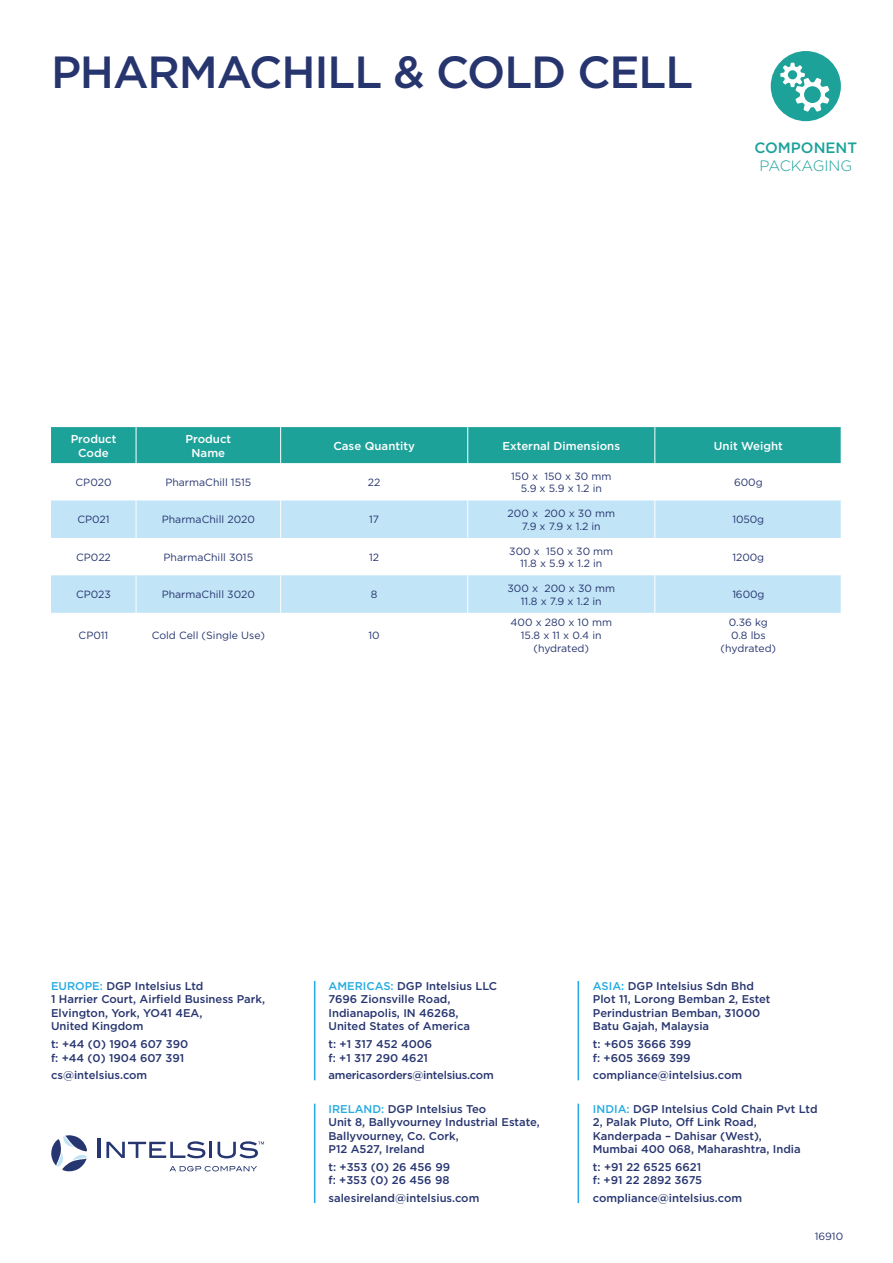
<style>
.page{position:relative;width:893px;height:1263px;background:#fff}
.page>*{position:absolute;margin:0;border:0;box-sizing:border-box;transform-origin:0 0}
.t1{font:500 45px "Gotham";letter-spacing:-.025em;color:#27356f}
.t2{font:500 15px "Gotham";color:#1da29a}
.t3{font:300 15px "Gotham";color:#1da29a}
.t4{font:500 11.4px/13.8px "Gotham";color:#fff;text-align:center}
.t5{font:500 11.25px/13.5px "Gotham";color:#27356f}
.t6{font:500 11.25px "Gotham";letter-spacing:-.02em;color:#27356f}
.t7{font:10.5px/12.6px "Gotham";color:#27356f;text-align:center}
.s1{color:#24aae1}
.s2{color:#00aeef}
</style>
<div class="page">
<div style="left:771px;top:51px;width:70px;height:70px;background:#1da29a;border-radius:50%"></div>
<svg style="left:780px;top:63px;width:49px;height:49px"></svg>
<div style="left:51px;top:427px;width:790px;height:36px;background:#1da29a"></div>
<svg style="left:51px;top:500px;width:790px;height:113px;fill:#c1e4f7"></svg>
<hr style="left:136px;top:427px;width:1px;height:36px;background:#fff">
<hr style="left:280px;top:427px;width:1px;height:36px;background:#fff">
<hr style="left:467px;top:427px;width:1px;height:36px;background:#fff">
<hr style="left:654px;top:427px;width:1px;height:36px;background:#fff">
<hr style="left:136px;top:500px;width:1px;height:38px;background:#fff">
<hr style="left:280px;top:500px;width:1px;height:38px;background:#fff">
<hr style="left:467px;top:500px;width:1px;height:38px;background:#fff">
<hr style="left:654px;top:500px;width:1px;height:38px;background:#fff">
<hr style="left:136px;top:538px;width:1px;height:37px;background:#fff">
<hr style="left:280px;top:538px;width:1px;height:37px;background:#fff">
<hr style="left:467px;top:538px;width:1px;height:37px;background:#fff">
<hr style="left:654px;top:538px;width:1px;height:37px;background:#fff">
<hr style="left:136px;top:575px;width:1px;height:38px;background:#fff">
<hr style="left:280px;top:575px;width:1px;height:38px;background:#fff">
<hr style="left:467px;top:575px;width:1px;height:38px;background:#fff">
<hr style="left:654px;top:575px;width:1px;height:38px;background:#fff">
<hr style="left:314px;top:981px;width:1px;height:99px;background:#24aae1">
<hr style="left:578px;top:981px;width:1px;height:99px;background:#24aae1">
<hr style="left:314px;top:1104px;width:1px;height:99px;background:#24aae1">
<hr style="left:578px;top:1104px;width:1px;height:99px;background:#24aae1">
<svg style="left:51px;top:1135px;width:36px;height:37px"></svg>
<svg style="left:170px;top:1166px;width:87px;height:5px"></svg>
<hr style="left:97px;top:1138px;width:4px;height:20px;background:#263670">
<svg style="left:106px;top:1141px;width:106px;height:17px"></svg>
<svg style="left:218px;top:1141px;width:46px;height:17px"></svg>
<h1 class="t1" style="left:51px;top:45px;width:644px">PHARMACHILL &amp; COLD CELL</h1>
<h2 class="t2" style="left:754px;top:139px;width:104px">COMPONENT</h2>
<h2 class="t3" style="left:759px;top:157px;width:94px">PACKAGING</h2>
<p class="t4" style="left:71px;top:432px;width:47px">Product<br>Code</p>
<p class="t4" style="left:185px;top:432px;width:47px">Product<br>Name</p>
<p class="t4" style="left:333px;top:439px;width:83px">Case Quantity</p>
<p class="t4" style="left:502px;top:439px;width:119px">External Dimensions</p>
<p class="t4" style="left:714px;top:439px;width:70px">Unit Weight</p>
<p class="t7" style="left:76px;top:476px;width:37px">CP020</p>
<p class="t7" style="left:165px;top:476px;width:87px">PharmaChill 1515</p>
<p class="t7" style="left:368px;top:476px;width:14px">22</p>
<p class="t7" style="left:511px;top:470px;width:102px">150 x 150 x 30 mm<br>5.9 x 5.9 x 1.2 in</p>
<p class="t7" style="left:734px;top:476px;width:30px">600g</p>
<p class="t7" style="left:77px;top:513px;width:34px">CP021</p>
<p class="t7" style="left:162px;top:513px;width:95px">PharmaChill 2020</p>
<p class="t7" style="left:369px;top:513px;width:12px">17</p>
<p class="t7" style="left:508px;top:507px;width:109px">200 x 200 x 30 mm<br>7.9 x 7.9 x 1.2 in</p>
<p class="t7" style="left:732px;top:513px;width:33px">1050g</p>
<p class="t7" style="left:76px;top:551px;width:36px">CP022</p>
<p class="t7" style="left:164px;top:551px;width:91px">PharmaChill 3015</p>
<p class="t7" style="left:369px;top:551px;width:12px">12</p>
<p class="t7" style="left:509px;top:544px;width:106px">300 x 150 x 30 mm<br>11.8 x 5.9 x 1.2 in</p>
<p class="t7" style="left:733px;top:551px;width:33px">1200g</p>
<p class="t7" style="left:76px;top:588px;width:36px">CP023</p>
<p class="t7" style="left:162px;top:588px;width:95px">PharmaChill 3020</p>
<p class="t7" style="left:371px;top:588px;width:8px">8</p>
<p class="t7" style="left:507px;top:582px;width:109px">300 x 200 x 30 mm<br>11.8 x 7.9 x 1.2 in</p>
<p class="t7" style="left:732px;top:588px;width:34px">1600g</p>
<p class="t7" style="left:79px;top:629px;width:31px">CP011</p>
<p class="t7" style="left:152px;top:629px;width:115px">Cold Cell (Single Use)</p>
<p class="t7" style="left:369px;top:629px;width:13px">10</p>
<p class="t7" style="left:510px;top:616px;width:103px">400 x 280 x 10 mm<br>15.8 x 11 x 0.4 in (hydrated)</p>
<p class="t7" style="left:721px;top:616px;width:57px">0.36 kg<br>0.8 lbs (hydrated)</p>
<p class="t5" style="left:51px;top:979px;width:216px"><span class="s1">EUROPE:</span> DGP Intelsius Ltd<br>1 Harrier Court, Airfield Business Park,<br>Elvington, York, YO41 4EA,<br>United Kingdom</p>
<p class="t5" style="left:51px;top:1037px;width:139px">t: +44 (0) 1904 607 390 f: +44 (0) 1904 607 391</p>
<p class="t5" style="left:51px;top:1069px;width:98px">cs@intelsius.com</p>
<p class="t5" style="left:328px;top:979px;width:170px"><span class="s1">AMERICAS:</span> DGP Intelsius LLC<br>7696 Zionsville Road,<br>Indianapolis, IN 46268,<br>United States of America</p>
<p class="t5" style="left:328px;top:1037px;width:105px">t: +1 317 452 4006 f: +1 317 290 4621</p>
<p class="t6" style="left:328px;top:1069px;width:167px">americasorders@intelsius.com</p>
<p class="t5" style="left:328px;top:1102px;width:213px"><span class="s1">IRELAND:</span> DGP Intelsius Teo<br>Unit 8, Ballyvourney Industrial Estate,<br>Ballyvourney, Co. Cork,<br>P12 A527, Ireland</p>
<p class="t5" style="left:328px;top:1160px;width:123px">t: +353 (0) 26 456 99 f: +353 (0) 26 456 98</p>
<p class="t5" style="left:328px;top:1191px;width:152px">salesireland@intelsius.com</p>
<p class="t5" style="left:593px;top:979px;width:179px"><span class="s1">ASIA</span><span class="s2">:</span> DGP Intelsius Sdn Bhd<br>Plot 11, Lorong Bemban 2, Estet<br>Perindustrian Bemban, 31000<br>Batu Gajah, Malaysia</p>
<p class="t5" style="left:593px;top:1037px;width:100px">t: +605 3666 399 f: +605 3669 399</p>
<p class="t5" style="left:593px;top:1069px;width:151px">compliance@intelsius.com</p>
<p class="t5" style="left:593px;top:1102px;width:226px"><span class="s1">INDIA:</span> DGP Intelsius Cold Chain Pvt Ltd 2, Palak Pluto, Off Link Road, Kanderpada – Dahisar (West),<br>Mumbai 400 068, Maharashtra, India</p>
<p class="t5" style="left:593px;top:1160px;width:111px">t: +91 22 6525 6621 f: +91 22 2892 3675</p>
<p class="t5" style="left:593px;top:1191px;width:151px">compliance@intelsius.com</p>
<p class="t7" style="left:815px;top:1229px;width:30px">16910</p>
</div>
